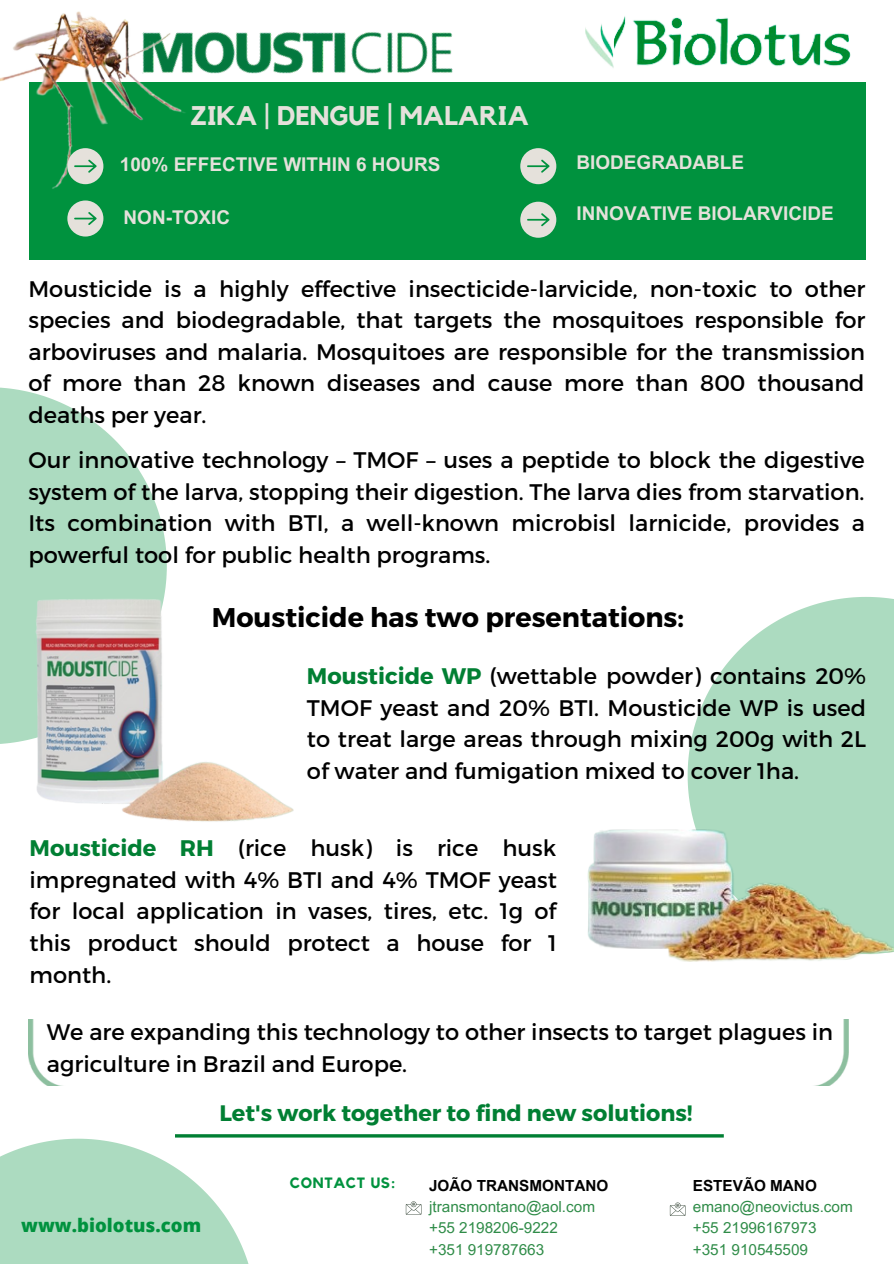
<style>
.page{position:relative;width:894px;height:1264px;background:#fff}
.page>*{position:absolute;margin:0;border:0;box-sizing:border-box;transform-origin:0 0}
.t1{font:700 27px "Montserrat";color:#000}
.t2{font:700 26.85px "Kollektif";color:#e5e1db}
.t3{font:22.5px/31.5px "Montserrat";color:#000;text-align:justify}
.t4{font:700 22.35px "Montserrat";color:#017f33}
.t5{font:700 18.9px "Arial MT Pro";color:#e5e1db}
.t6{font:800 18.45px "Open Sans";color:#00923e}
.t7{font:15.3px "Arial MT Pro";color:#2f8c48}
.t8{font:700 15.3px "Arial MT Pro";color:#000}
.t9{font:700 14.85px "Kollektif";letter-spacing:.045em;color:#00923e}
.s1{font-weight:700;color:#017f33}
</style>
<div class="page">
<div style="left:29px;top:82px;width:836px;height:177px;background:#00923e"></div>
<img style="left:585px;top:16px;width:266px;height:52px">
<img style="left:205px;top:32px;width:248px;height:42px">
<svg style="left:0;top:387px;width:167px;height:357px;fill:#acdbc0"></svg>
<img style="left:0;top:11px;width:205px;height:178px">
<svg style="left:405px;top:1201px;width:16px;height:13px"></svg>
<svg style="left:669px;top:1202px;width:16px;height:13px"></svg>
<svg style="left:67px;top:148px;width:36px;height:36px"></svg>
<svg style="left:67px;top:200px;width:36px;height:36px"></svg>
<svg style="left:520px;top:202px;width:36px;height:36px"></svg>
<svg style="left:520px;top:148px;width:36px;height:36px"></svg>
<svg style="left:0;top:1138px;width:248px;height:125px"></svg>
<svg style="left:687px;top:597px;width:206px;height:220px;fill:#acdbc0"></svg>
<img style="left:28px;top:594px;width:265px;height:228px">
<img style="left:588px;top:817px;width:305px;height:144px">
<hr style="left:175px;top:1134px;width:548px;height:3px;background:#017f33">
<img style="left:28px;top:1019px;width:820px;height:65px">
<p class="t2" style="left:190px;top:103px;width:340px">ZIKA | DENGUE | MALARIA</p>
<p class="t5" style="left:120px;top:158px;width:322px">100% EFFECTIVE WITHIN 6 HOURS</p>
<p class="t5" style="left:124px;top:210px;width:108px">NON-TOXIC</p>
<p class="t5" style="left:576px;top:155px;width:169px">BIODEGRADABLE</p>
<p class="t5" style="left:576px;top:206px;width:259px">INNOVATIVE BIOLARVICIDE</p>
<p class="t3" style="left:28px;top:272px;width:838px">Mousticide is a highly effective insecticide-larvicide, non-toxic to other species and biodegradable, that targets the mosquitoes responsible for arboviruses and malaria. Mosquitoes are responsible for the transmission of more than 28 known diseases and cause more than 800 thousand deaths per year.</p>
<p class="t3" style="left:28px;top:443px;width:837px">Our innovative technology – TMOF – uses a peptide to block the digestive system of the larva, stopping their digestion. The larva dies from starvation.<br>Its combination with BTI, a well-known microbisl larnicide, provides a powerful tool for public health programs.</p>
<p class="t1" style="left:212px;top:600px;width:473px">Mousticide has two presentations:</p>
<p class="t3" style="left:307px;top:659px;width:560px"><span class="s1">Mousticide WP</span> (wettable powder) contains 20% TMOF yeast and 20% BTI. Mousticide WP is used to treat large areas through mixing 200g with 2L of water and fumigation mixed to cover 1ha.</p>
<p class="t3" style="left:30px;top:831px;width:528px"><span class="s1">Mousticide RH</span> (rice husk) is rice husk impregnated with 4% BTI and 4% TMOF yeast for local application in vases, tires, etc. 1g of this product should protect a house for 1 month.</p>
<p class="t3" style="left:47px;top:1015px;width:787px">We are expanding this technology to other insects to target plagues in agriculture in Brazil and Europe.</p>
<p class="t6" style="left:21px;top:1211px;width:181px">www.biolotus.com</p>
<p class="t4" style="left:219px;top:1098px;width:474px">Let's work together to find new solutions!</p>
<p class="t9" style="left:290px;top:1175px;width:107px">CONTACT US:</p>
<p class="t8" style="left:429px;top:1179px;width:181px">JOÃO TRANSMONTANO</p>
<p class="t7" style="left:429px;top:1200px;width:167px">jtransmontano@aol.com</p>
<p class="t7" style="left:429px;top:1221px;width:130px">+55 2198206-9222</p>
<p class="t7" style="left:429px;top:1243px;width:117px">+351 919787663</p>
<p class="t8" style="left:692px;top:1179px;width:125px">ESTEVÃO MANO</p>
<p class="t7" style="left:692px;top:1200px;width:161px">emano@neovictus.com</p>
<p class="t7" style="left:692px;top:1221px;width:125px">+55 21996167973</p>
<p class="t7" style="left:692px;top:1243px;width:117px">+351 910545509</p>
</div>
